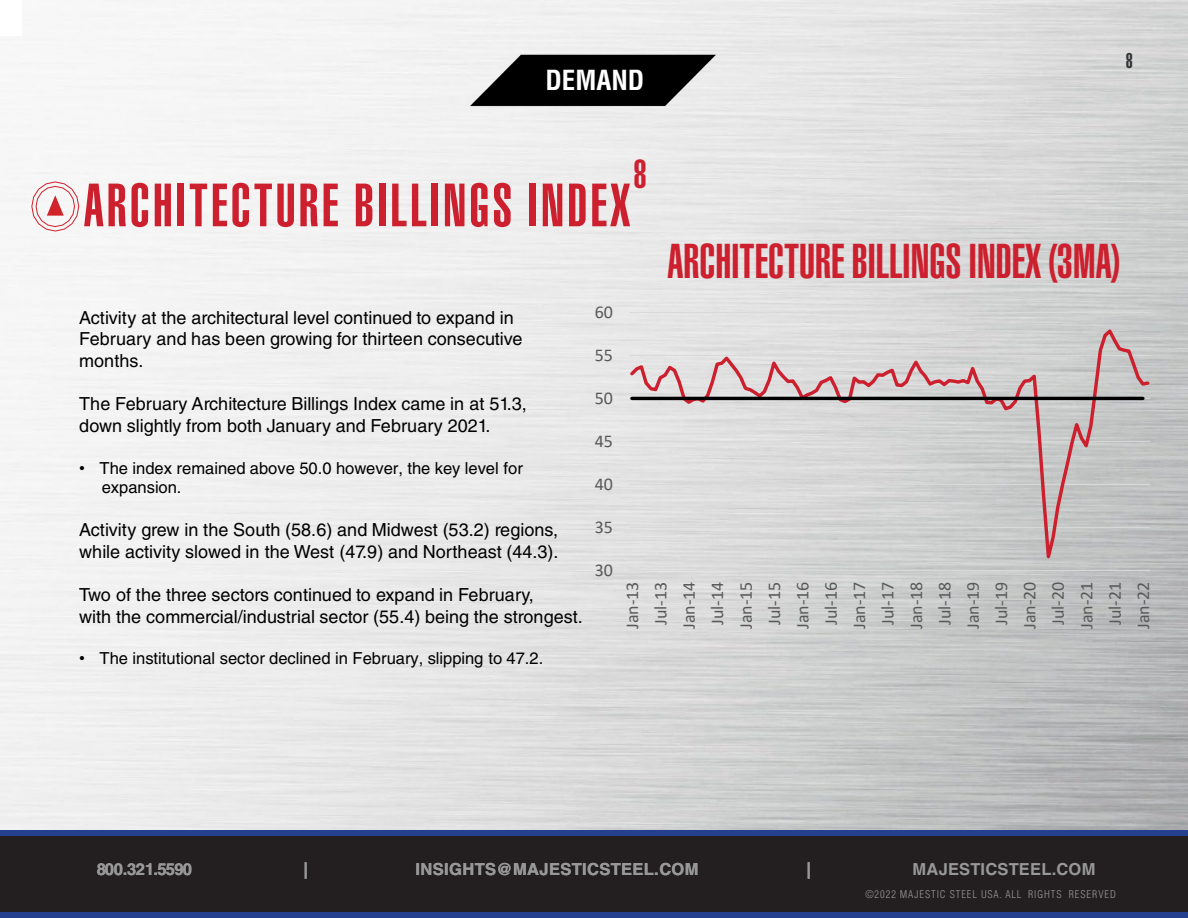
<style>
.page{position:relative;width:1188px;height:918px;background:#fff}
.page>*{position:absolute;margin:0;border:0;box-sizing:border-box;transform-origin:0 0}
.t1{font:60px "Helvetica LT Std Ultra Comp";letter-spacing:.05em;color:#cd202f}
.t2{font:48px "Helvetica LT Std Ultra Comp";color:#cd202e}
.t3{font:39.9px "Helvetica LT Std Ultra Comp";color:#cd202f}
.t4{font:700 condensed 27px "Helvetica LT Std";color:#fff}
.t5{font:21px "Helvetica LT Std Ultra Comp";color:#303335}
.t6{font:18px "Helvetica LT Std";color:#000}
.t7{font:18px "Calibri";color:#595959}
.t8{font:16.5px "Helvetica LT Std";color:#000}
.t9{font:700 16.5px "Helvetica LT Std";letter-spacing:.015em;color:#989899}
.t10{font:700 16.5px "Helvetica LT Std";letter-spacing:-.045em;color:#989899}
.t11{font:300 condensed 10.5px "Helvetica LT Std";letter-spacing:.09em;color:#989899}
.s1{font-family:"Arial"}
</style>
<div class="page">
<div style="left:0;top:833px;width:1188px;height:82px;background:#231f20"></div>
<div style="left:0;top:912px;width:1188px;height:6px;background:#25408f"></div>
<div style="left:0;top:830px;width:1188px;height:6px;background:#25408f"></div>
<img style="left:469px;top:26px;width:250px;height:106px">
<svg style="left:31px;top:181px;width:49px;height:51px"></svg>
<hr style="left:630px;top:312px;width:520px;height:1px;background:#d9d9d9">
<svg style="left:629px;top:326px;width:522px;height:246px"></svg>
<hr style="left:632px;top:397px;width:511px;height:3px;background:#000">
<p class="t4" style="left:545px;top:64px;width:101px">DEMAND</p>
<p class="t5" style="left:1126px;top:48px;width:9px">8</p>
<h1 class="t3" style="left:634px;top:152px;width:15px">8</h1>
<h1 class="t1" style="left:84px;top:171px;width:548px">ARCHITECTURE BILLINGS INDEX</h1>
<p class="t2" style="left:667px;top:233px;width:454px">ARCHITECTURE BILLINGS INDEX (3MA)</p>
<h1 class="t6" style="left:79px;top:307px;width:436px">Activity at the architectural level continued to expand in</h1>
<h1 class="t6" style="left:79px;top:329px;width:445px">February and has been growing for thirteen consecutive</h1>
<h1 class="t6" style="left:79px;top:350px;width:66px">months.</h1>
<h1 class="t6" style="left:79px;top:393px;width:449px">The February Architecture Billings Index came in at 51.3,</h1>
<h1 class="t6" style="left:79px;top:415px;width:413px">down slightly from both January and February 2021.</h1>
<p class="t8" style="left:79px;top:458px;width:445px"><span class="s1">•</span> The index remained above 50.0 however, the key level for</p>
<h1 class="t8" style="left:102px;top:478px;width:81px">expansion.</h1>
<h1 class="t6" style="left:79px;top:519px;width:480px">Activity grew in the South (58.6) and Midwest (53.2) regions,</h1>
<h1 class="t6" style="left:79px;top:541px;width:481px">while activity slowed in the West (47.9) and Northeast (44.3).</h1>
<h1 class="t6" style="left:79px;top:584px;width:456px">Two of the three sectors continued to expand in February,</h1>
<h1 class="t6" style="left:79px;top:606px;width:505px">with the commercial/industrial sector (55.4) being the strongest.</h1>
<p class="t8" style="left:79px;top:649px;width:466px"><span class="s1">•</span> The institutional sector declined in February, slipping to 47.2.</p>
<p class="t7" style="left:595px;top:299px;width:20px">60</p>
<p class="t7" style="left:595px;top:342px;width:20px">55</p>
<p class="t7" style="left:595px;top:385px;width:20px">50</p>
<p class="t7" style="left:595px;top:428px;width:20px">45</p>
<p class="t7" style="left:595px;top:471px;width:20px">40</p>
<p class="t7" style="left:595px;top:514px;width:20px">35</p>
<p class="t7" style="left:595px;top:557px;width:20px">30</p>
<p class="t7" style="left:620px;top:629px;width:49px;rotate:-90deg">Jan-13</p>
<p class="t7" style="left:648px;top:625px;width:44px;rotate:-90deg">Jul-13</p>
<p class="t7" style="left:676px;top:629px;width:49px;rotate:-90deg">Jan-14</p>
<p class="t7" style="left:705px;top:625px;width:44px;rotate:-90deg">Jul-14</p>
<p class="t7" style="left:733px;top:629px;width:49px;rotate:-90deg">Jan-15</p>
<p class="t7" style="left:762px;top:625px;width:44px;rotate:-90deg">Jul-15</p>
<p class="t7" style="left:790px;top:629px;width:49px;rotate:-90deg">Jan-16</p>
<p class="t7" style="left:818px;top:625px;width:44px;rotate:-90deg">Jul-16</p>
<p class="t7" style="left:847px;top:629px;width:49px;rotate:-90deg">Jan-17</p>
<p class="t7" style="left:875px;top:625px;width:44px;rotate:-90deg">Jul-17</p>
<p class="t7" style="left:904px;top:629px;width:49px;rotate:-90deg">Jan-18</p>
<p class="t7" style="left:932px;top:625px;width:44px;rotate:-90deg">Jul-18</p>
<p class="t7" style="left:960px;top:629px;width:49px;rotate:-90deg">Jan-19</p>
<p class="t7" style="left:989px;top:625px;width:44px;rotate:-90deg">Jul-19</p>
<p class="t7" style="left:1017px;top:629px;width:49px;rotate:-90deg">Jan-20</p>
<p class="t7" style="left:1045px;top:625px;width:44px;rotate:-90deg">Jul-20</p>
<p class="t7" style="left:1074px;top:629px;width:49px;rotate:-90deg">Jan-21</p>
<p class="t7" style="left:1102px;top:625px;width:44px;rotate:-90deg">Jul-21</p>
<p class="t7" style="left:1131px;top:629px;width:49px;rotate:-90deg">Jan-22</p>
<p class="t10" style="left:97px;top:859px;width:97px">800.321.5590</p>
<p class="t9" style="left:303px;top:859px;width:6px">|</p>
<p class="t9" style="left:415px;top:859px;width:285px">INSIGHTS@MAJESTICSTEEL.COM</p>
<p class="t9" style="left:807px;top:859px;width:6px">|</p>
<p class="t9" style="left:913px;top:859px;width:184px">MAJESTICSTEEL.COM</p>
<p class="t11" style="left:865px;top:888px;width:252px">©2022 MAJESTIC STEEL USA. ALL RIGHTS RESERVED</p>
</div>
